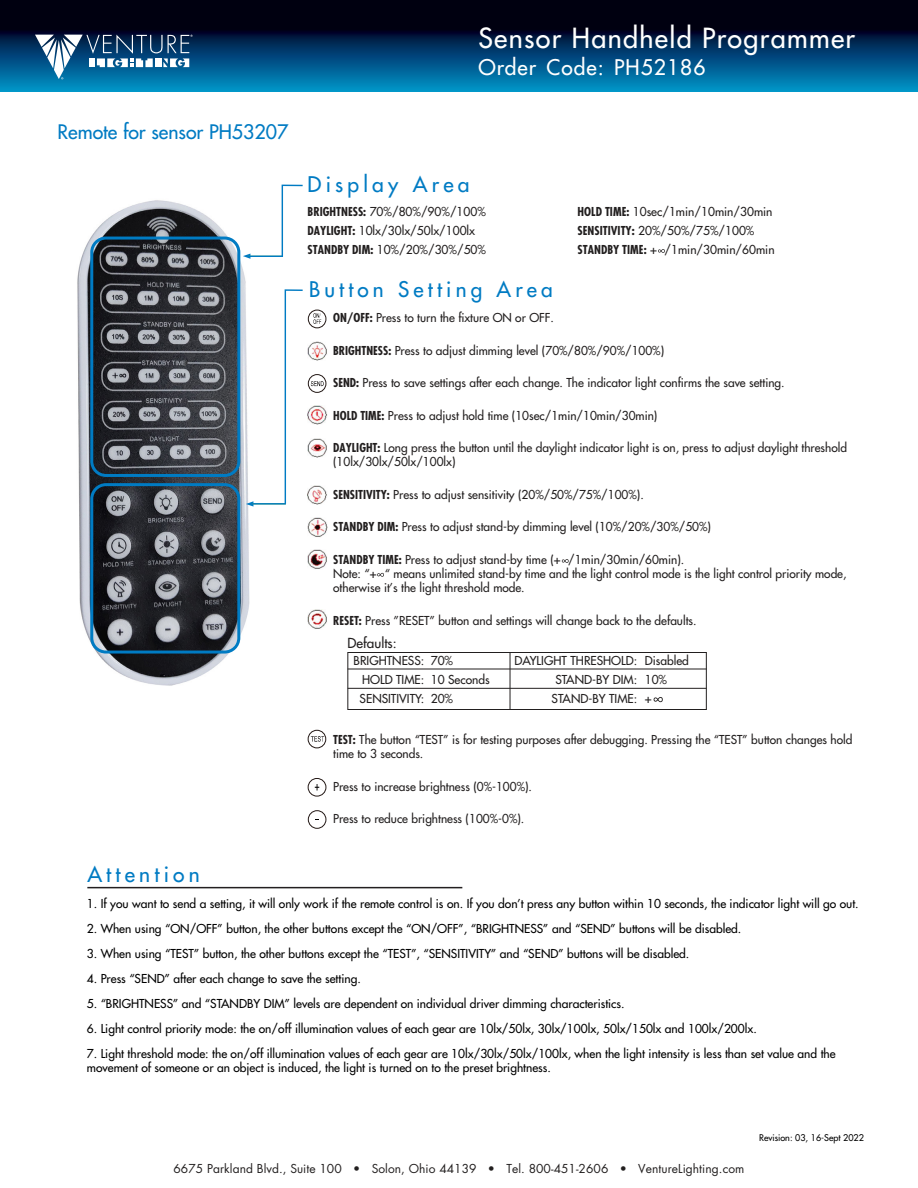
<style>
.page{position:relative;width:918px;height:1188px;background:#fff}
.page>*{position:absolute;margin:0;border:0;box-sizing:border-box;transform-origin:0 0}
.t1{font:500 27px "Futura Std";letter-spacing:.05em;color:#fff}
.t2{font:500 21px "Futura Std";letter-spacing:.2em;color:#007bc3}
.t3{font:500 21px "Futura Std";letter-spacing:.05em;color:#fff}
.t4{font:500 19.5px "Futura Std";color:#007bc3}
.t5{font:500 13.5px "Futura Std";color:#221f1f}
.t6{font:500 12px/18.9px "Futura Std";color:#221f1f}
.t7{font:500 12px/14.4px "Futura Std";color:#000}
.t8{font:12px "Futura Std";letter-spacing:.005em;color:#221f1f}
.t9{font:500 9px "Futura Std";color:#000}
.s1{font-weight:700;font-stretch:condensed}
</style>
<div class="page">
<hr style="left:87px;top:887px;width:375px;height:1px;background:#231f20">
<img style="left:77px;top:200px;width:201px;height:486px">
<div style="left:90px;top:237px;width:150px;height:240px;border:3px solid #007bc3;border-radius:14px"></div>
<div style="left:90px;top:483px;width:150px;height:171px;border:3px solid #007bc3;border-radius:14px"></div>
<svg style="left:377px;top:573px;width:7px;height:4px"></svg>
<svg style="left:654px;top:697px;width:9px;height:5px"></svg>
<svg style="left:562px;top:559px;width:7px;height:4px"></svg>
<svg style="left:658px;top:249px;width:7px;height:4px"></svg>
<svg style="left:243px;top:254px;width:7px;height:5px"></svg>
<svg style="left:246px;top:501px;width:7px;height:6px"></svg>
<hr style="left:248px;top:256px;width:34px;height:1px;background:#007bc3">
<hr style="left:253px;top:503px;width:33px;height:2px;background:#007bc3">
<svg style="left:281px;top:184px;width:22px;height:73px"></svg>
<svg style="left:284px;top:289px;width:19px;height:216px"></svg>
<svg style="left:308px;top:375px;width:18px;height:17px"></svg>
<div style="left:308px;top:374px;width:18px;height:19px;border:1px solid #231815;border-radius:50%"></div>
<svg style="left:308px;top:730px;width:18px;height:18px"></svg>
<div style="left:308px;top:730px;width:18px;height:18px;border:1px solid #231815;border-radius:50%"></div>
<svg style="left:311px;top:736px;width:13px;height:6px"></svg>
<img style="left:308px;top:406px;width:19px;height:19px">
<img style="left:308px;top:341px;width:19px;height:20px">
<img style="left:308px;top:438px;width:19px;height:19px">
<img style="left:308px;top:485px;width:19px;height:20px">
<img style="left:308px;top:518px;width:19px;height:19px">
<img style="left:308px;top:550px;width:19px;height:19px">
<img style="left:308px;top:610px;width:19px;height:19px">
<svg style="left:311px;top:381px;width:13px;height:5px"></svg>
<svg style="left:308px;top:310px;width:18px;height:18px"></svg>
<div style="left:308px;top:310px;width:18px;height:18px;border:1px solid #231815;border-radius:50%"></div>
<svg style="left:313px;top:313px;width:8px;height:11px"></svg>
<div style="left:308px;top:810px;width:18px;height:19px;border:1px solid #231815;border-radius:50%"></div>
<svg style="left:307px;top:778px;width:19px;height:18px"></svg>
<div style="left:348px;top:652px;width:359px;height:58px;border:1px solid #221f1f"></div>
<hr style="left:348px;top:669px;width:359px;height:1px;background:#221f1f">
<hr style="left:348px;top:688px;width:359px;height:1px;background:#221f1f">
<hr style="left:510px;top:652px;width:1px;height:58px;background:#221f1f">
<img style="left:0;top:0;width:918px;height:92px">
<svg style="left:35px;top:35px;width:158px;height:44px"></svg>
<div style="left:155px;top:58px;width:6px;height:9px;background:#fff"></div>
<h3 class="t4" style="left:58px;top:119px;width:232px">Remote for sensor PH53207</h3>
<h1 class="t1" style="left:479px;top:21px;width:378px">Sensor Handheld Programmer</h1>
<h2 class="t3" style="left:479px;top:54px;width:228px">Order Code: PH52186</h2>
<h2 class="t2" style="left:308px;top:171px;width:163px">Display Area</h2>
<p class="t6" style="left:308px;top:203px;width:180px"><span class="s1">BRIGHTNESS:</span> 70%/80%/90%/100%</p>
<p class="t6" style="left:578px;top:203px;width:196px"><span class="s1">HOLD TIME:</span> 10sec/1min/10min/30min</p>
<p class="t6" style="left:308px;top:221px;width:169px"><span class="s1">DAYLIGHT:</span> 10lx/30lx/50lx/100lx</p>
<p class="t6" style="left:578px;top:221px;width:178px"><span class="s1">SENSITIVITY:</span> 20%/50%/75%/100%</p>
<p class="t6" style="left:308px;top:240px;width:180px"><span class="s1">STANDBY DIM:</span> 10%/20%/30%/50%</p>
<p class="t6" style="left:578px;top:240px;width:199px"><span class="s1">STANDBY TIME:</span> + /1min/30min/60min</p>
<h2 class="t2" style="left:309px;top:277px;width:245px">Button Setting Area</h2>
<p class="t6" style="left:333px;top:309px;width:222px"><span class="s1">ON/OFF:</span> Press to turn the fixture ON or OFF.</p>
<p class="t6" style="left:333px;top:341px;width:333px"><span class="s1">BRIGHTNESS:</span> Press to adjust dimming level (70%/80%/90%/100%)</p>
<p class="t6" style="left:333px;top:373px;width:453px"><span class="s1">SEND:</span> Press to save settings after each change. The indicator light confirms the save setting.</p>
<p class="t6" style="left:333px;top:406px;width:326px"><span class="s1">HOLD TIME:</span> Press to adjust hold time (10sec/1min/10min/30min)</p>
<p class="t6" style="left:333px;top:441px;width:515px;line-height:14.4px"><span class="s1">DAYLIGHT:</span> Long press the button until the daylight indicator light is on, press to adjust daylight threshold (10lx/30lx/50lx/100lx)</p>
<p class="t6" style="left:333px;top:485px;width:312px"><span class="s1">SENSITIVITY:</span> Press to adjust sensitivity (20%/50%/75%/100%).</p>
<p class="t6" style="left:333px;top:517px;width:379px"><span class="s1">STANDBY DIM:</span> Press to adjust stand-by dimming level (10%/20%/30%/50%)</p>
<p class="t6" style="left:333px;top:552px;width:515px;line-height:14.4px"><span class="s1">STANDBY TIME:</span> Press to adjust stand-by time (+ /1min/30min/60min).<br>Note: “+ “ means unlimited stand-by time and the light control mode is the light control priority mode, otherwise it’s the light threshold mode.</p>
<p class="t6" style="left:333px;top:611px;width:365px"><span class="s1">RESET:</span> Press ”RESET” button and settings will change back to the defaults.</p>
<p class="t5" style="left:348px;top:635px;width:51px">Defaults:</p>
<p class="t6" style="left:360px;top:651px;width:66px;text-align:justify;text-indent:-6px">BRIGHTNESS:<br>HOLD TIME:<br>SENSITIVITY:</p>
<p class="t6" style="left:431px;top:651px;width:60px">70%<br>10 Seconds<br>20%</p>
<p class="t6" style="left:515px;top:651px;width:124px;text-align:right">DAYLIGHT THRESHOLD:<br>STAND-BY DIM:<br>STAND-BY TIME:</p>
<p class="t6" style="left:645px;top:651px;width:46px">Disabled<br>10%<br>+</p>
<p class="t6" style="left:333px;top:732px;width:521px;line-height:14.4px"><span class="s1">TEST:</span> The button “TEST” is for testing purposes after debugging. Pressing the “TEST” button changes hold time to 3 seconds.</p>
<p class="t6" style="left:333px;top:777px;width:200px">Press to increase brightness (0%-100%).</p>
<p class="t6" style="left:333px;top:809px;width:193px">Press to reduce brightness (100%-0%).</p>
<h2 class="t2" style="left:87px;top:861px;width:114px">Attention</h2>
<p class="t7" style="left:87px;top:897px;width:773px">1. If you want to send a setting, it will only work if the remote control is on. If you don’t press any button within 10 seconds, the indicator light will go out.</p>
<p class="t7" style="left:87px;top:922px;width:656px">2. When using “ON/OFF” button, the other buttons except the “ON/OFF”, “BRIGHTNESS” and “SEND” buttons will be disabled.</p>
<p class="t7" style="left:87px;top:947px;width:604px">3. When using “TEST” button, the other buttons except the “TEST”, “SENSITIVITY” and “SEND” buttons will be disabled.</p>
<p class="t7" style="left:87px;top:971px;width:276px">4. Press “SEND” after each change to save the setting.</p>
<p class="t7" style="left:87px;top:996px;width:539px">5. “BRIGHTNESS” and “STANDBY DIM” levels are dependent on individual driver dimming characteristics.</p>
<p class="t7" style="left:87px;top:1021px;width:672px">6. Light control priority mode: the on/off illumination values of each gear are 10lx/50lx, 30lx/100lx, 50lx/150lx and 100lx/200lx.</p>
<p class="t7" style="left:87px;top:1046px;width:750px">7. Light threshold mode: the on/off illumination values of each gear are 10lx/30lx/50lx/100lx, when the light intensity is less than set value and the movement of someone or an object is induced, the light is turned on to the preset brightness.</p>
<p class="t8" style="left:173px;top:1161px;width:573px">6675 Parkland Blvd., Suite 100 • Solon, Ohio 44139 • Tel. 800-451-2606 • VentureLighting.com</p>
<p class="t9" style="left:759px;top:1133px;width:106px">Revision: 03, 16-Sept 2022</p>
</div>
